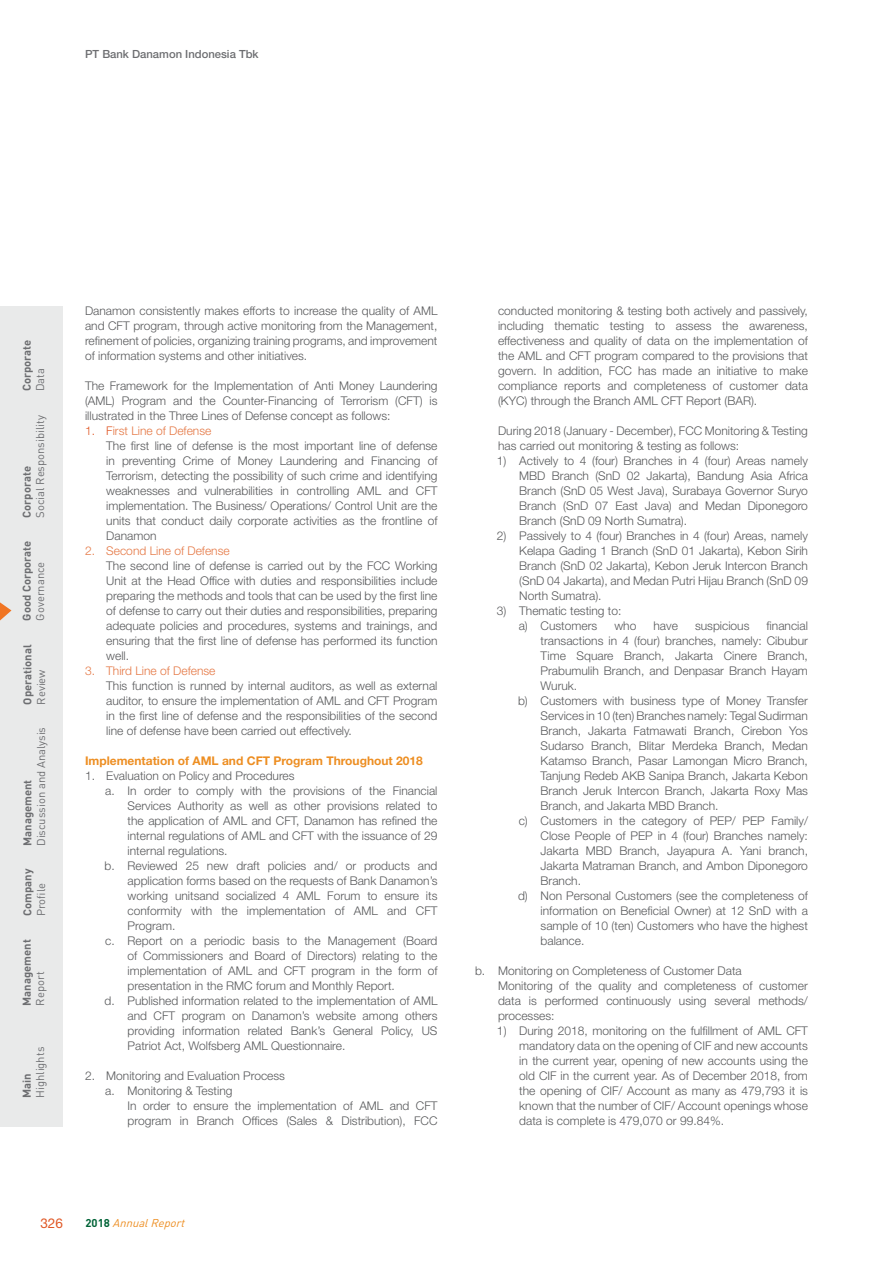
<style>
.page{position:relative;width:893px;height:1263px;background:#fff}
.page>*{position:absolute;margin:0;border:0;box-sizing:border-box;transform-origin:0 0}
.t1{font:13.5px "Helvetica Neue LT Std";color:#e05826}
.t2{font:300 12px/15px "Helvetica Neue LT Std";color:#58595b;text-align:justify}
.t3{font:700 12px "Helvetica Neue LT Std";color:#ed8e22}
.t4{font:300 12px "Helvetica Neue LT Std";color:#e57845}
.t5{font:11.25px "DIN Pro";color:#6d6e71}
.t6{font:700 11.25px "DIN Pro";color:#6d6e71}
.t7{font:500 11.25px "Helvetica Neue LT Std";color:#6d6e71}
.t8{font:italic 11.25px "DIN Pro";color:#ed8e22}
.s1{color:#e05826}
.s2{color:#e57845}
.s3{font-weight:700;font-style:normal;color:#006337}
</style>
<div class="page">
<div style="left:0;top:306px;width:63px;height:821px;background:#e9eaea"></div>
<svg style="left:0;top:602px;width:11px;height:18px"></svg>
<p class="t7" style="left:85px;top:47px;width:175px">PT Bank Danamon Indonesia Tbk</p>
<p class="t6" style="left:19px;top:391px;width:53px;rotate:-90deg">Corporate</p>
<p class="t5" style="left:33px;top:391px;width:25px;rotate:-90deg">Data</p>
<p class="t5" style="left:33px;top:518px;width:104px;rotate:-90deg">Social Responsibility</p>
<p class="t6" style="left:19px;top:518px;width:53px;rotate:-90deg">Corporate</p>
<p class="t6" style="left:19px;top:620px;width:82px;rotate:-90deg">Good Corporate</p>
<p class="t5" style="left:33px;top:620px;width:60px;rotate:-90deg">Governance</p>
<p class="t6" style="left:20px;top:705px;width:61px;rotate:-90deg">Operational</p>
<p class="t5" style="left:33px;top:705px;width:37px;rotate:-90deg">Review</p>
<p class="t5" style="left:33px;top:846px;width:121px;rotate:-90deg">Discussion and Analysis</p>
<p class="t6" style="left:20px;top:846px;width:68px;rotate:-90deg">Management</p>
<p class="t6" style="left:20px;top:916px;width:49px;rotate:-90deg">Company</p>
<p class="t5" style="left:33px;top:916px;width:34px;rotate:-90deg">Profile</p>
<p class="t6" style="left:19px;top:1006px;width:68px;rotate:-90deg">Management</p>
<p class="t5" style="left:33px;top:1006px;width:35px;rotate:-90deg">Report</p>
<p class="t5" style="left:33px;top:1098px;width:53px;rotate:-90deg">Highlights</p>
<p class="t6" style="left:19px;top:1098px;width:26px;rotate:-90deg">Main</p>
<p class="t2" style="left:85px;top:303px;width:354px">Danamon consistently makes efforts to increase the quality of AML and CFT program, through active monitoring from the Management, refinement of policies, organizing training programs, and improvement of information systems and other initiatives.</p>
<p class="t2" style="left:85px;top:378px;width:354px">The Framework for the Implementation of Anti Money Laundering (AML) Program and the Counter-Financing of Terrorism (CFT) is illustrated in the Three Lines of Defense concept as follows:</p>
<p class="t2" style="left:106px;top:423px;width:333px;text-align:left;text-indent:-21px"><span class="s1">1. F</span><span class="s2">irst Line of Defense<br></span>The first line of defense is the most important line of defense in preventing Crime of Money Laundering and Financing of Terrorism, detecting the possibility of such crime and identifying weaknesses and vulnerabilities in controlling AML and CFT implementation. The Business/ Operations/ Control Unit are the units that conduct daily corporate activities as the frontline of Danamon</p>
<p class="t4" style="left:85px;top:543px;width:146px">2. Second Line of Defense</p>
<p class="t2" style="left:106px;top:558px;width:333px">The second line of defense is carried out by the FCC Working Unit at the Head Office with duties and responsibilities include preparing the methods and tools that can be used by the first line of defense to carry out their duties and responsibilities, preparing adequate policies and procedures, systems and trainings, and ensuring that the first line of defense has performed its function well.</p>
<p class="t4" style="left:85px;top:663px;width:132px">3. Third Line of Defense</p>
<p class="t2" style="left:106px;top:678px;width:333px">This function is runned by internal auditors, as well as external auditor, to ensure the implementation of AML and CFT Program in the first line of defense and the responsibilities of the second line of defense have been carried out effectively.</p>
<p class="t3" style="left:85px;top:753px;width:339px">Implementation of AML and CFT Program Throughout 2018</p>
<p class="t2" style="left:85px;top:768px;width:211px">1. Evaluation on Policy and Procedures</p>
<p class="t2" style="left:105px;top:783px;width:334px">a. In order to comply with the provisions of the Financial</p>
<p class="t2" style="left:128px;top:798px;width:311px">Services Authority as well as other provisions related to</p>
<p class="t2" style="left:128px;top:813px;width:311px">the application of AML and CFT, Danamon has refined the</p>
<p class="t2" style="left:128px;top:828px;width:311px">internal regulations of AML and CFT with the issuance of 29</p>
<p class="t2" style="left:128px;top:843px;width:102px">internal regulations.</p>
<p class="t2" style="left:105px;top:858px;width:334px">b. Reviewed 25 new draft policies and/ or products and</p>
<p class="t2" style="left:128px;top:873px;width:311px">application forms based on the requests of Bank Danamon’s</p>
<p class="t2" style="left:128px;top:888px;width:311px">working unitsand socialized 4 AML Forum to ensure its</p>
<p class="t2" style="left:128px;top:903px;width:311px">conformity with the implementation of AML and CFT</p>
<p class="t2" style="left:128px;top:918px;width:49px">Program.</p>
<p class="t2" style="left:105px;top:933px;width:334px">c. Report on a periodic basis to the Management (Board</p>
<p class="t2" style="left:128px;top:948px;width:311px">of Commissioners and Board of Directors) relating to the</p>
<p class="t2" style="left:128px;top:963px;width:311px">implementation of AML and CFT program in the form of</p>
<p class="t2" style="left:128px;top:978px;width:269px">presentation in the RMC forum and Monthly Report.</p>
<p class="t2" style="left:105px;top:993px;width:334px">d. Published information related to the implementation of AML</p>
<p class="t2" style="left:128px;top:1008px;width:311px">and CFT program on Danamon’s website among others</p>
<p class="t2" style="left:128px;top:1023px;width:311px">providing information related Bank’s General Policy, US</p>
<p class="t2" style="left:128px;top:1038px;width:219px">Patriot Act, Wolfsberg AML Questionnaire.</p>
<p class="t2" style="left:105px;top:1068px;width:181px;text-indent:-20px">2. Monitoring and Evaluation Process a. Monitoring &amp; Testing</p>
<p class="t2" style="left:128px;top:1098px;width:311px">In order to ensure the implementation of AML and CFT program in Branch Offices (Sales &amp; Distribution), FCC</p>
<p class="t1" style="left:40px;top:1215px;width:24px">326</p>
<p class="t8" style="left:85px;top:1215px;width:104px"><span class="s3">2 0 1 8</span> AnnualReport</p>
<p class="t2" style="left:498px;top:303px;width:311px">conducted monitoring &amp; testing both actively and passively, including thematic testing to assess the awareness, effectiveness and quality of data on the implementation of the AML and CFT program compared to the provisions that govern. In addition, FCC has made an initiative to make compliance reports and completeness of customer data (KYC) through the Branch AML CFT Report (BAR).</p>
<p class="t2" style="left:498px;top:423px;width:311px">During 2018 (January - December), FCC Monitoring &amp; Testing has carried out monitoring &amp; testing as follows:</p>
<p class="t2" style="left:519px;top:453px;width:290px;text-indent:-22px">1) Actively to 4 (four) Branches in 4 (four) Areas namely MBD Branch (SnD 02 Jakarta), Bandung Asia Africa Branch (SnD 05 West Java), Surabaya Governor Suryo Branch (SnD 07 East Java) and Medan Diponegoro Branch (SnD 09 North Sumatra).</p>
<p class="t2" style="left:519px;top:528px;width:290px;text-indent:-22px">2) Passively to 4 (four) Branches in 4 (four) Areas, namely Kelapa Gading 1 Branch (SnD 01 Jakarta), Kebon Sirih Branch (SnD 02 Jakarta), Kebon Jeruk Intercon Branch (SnD 04 Jakarta), and Medan Putri Hijau Branch (SnD 09<br>North Sumatra).</p>
<p class="t2" style="left:497px;top:603px;width:126px;text-align:center">3) Thematic testing to: a) Customers</p>
<p class="t2" style="left:614px;top:618px;width:24px">who</p>
<p class="t2" style="left:653px;top:618px;width:26px">have</p>
<p class="t2" style="left:695px;top:618px;width:56px">suspicious</p>
<p class="t2" style="left:767px;top:618px;width:43px">financial</p>
<p class="t2" style="left:541px;top:633px;width:269px">transactions in 4 (four) branches, namely: Cibubur</p>
<p class="t2" style="left:541px;top:648px;width:269px">Time Square Branch, Jakarta Cinere Branch,</p>
<p class="t2" style="left:541px;top:663px;width:269px">Prabumulih Branch, and Denpasar Branch Hayam</p>
<p class="t2" style="left:541px;top:678px;width:38px">Wuruk.</p>
<p class="t2" style="left:518px;top:693px;width:291px">b) Customers with business type of Money Transfer</p>
<p class="t2" style="left:541px;top:708px;width:269px">Services in 10 (ten) Branches namely: Tegal Sudirman</p>
<p class="t2" style="left:541px;top:723px;width:269px">Branch, Jakarta Fatmawati Branch, Cirebon Yos</p>
<p class="t2" style="left:541px;top:738px;width:269px">Sudarso Branch, Blitar Merdeka Branch, Medan</p>
<p class="t2" style="left:541px;top:753px;width:269px">Katamso Branch, Pasar Lamongan Micro Branch,</p>
<p class="t2" style="left:541px;top:768px;width:269px">Tanjung Redeb AKB Sanipa Branch, Jakarta Kebon</p>
<p class="t2" style="left:541px;top:783px;width:269px">Branch Jeruk Intercon Branch, Jakarta Roxy Mas</p>
<p class="t2" style="left:541px;top:798px;width:180px">Branch, and Jakarta MBD Branch.</p>
<p class="t2" style="left:519px;top:813px;width:291px">c) Customers in the category of PEP/ PEP Family/</p>
<p class="t2" style="left:541px;top:828px;width:269px">Close People of PEP in 4 (four) Branches namely:</p>
<p class="t2" style="left:541px;top:843px;width:269px">Jakarta MBD Branch, Jayapura A. Yani branch,</p>
<p class="t2" style="left:541px;top:858px;width:269px">Jakarta Matraman Branch, and Ambon Diponegoro</p>
<p class="t2" style="left:541px;top:873px;width:42px">Branch.</p>
<p class="t2" style="left:518px;top:888px;width:291px">d) Non Personal Customers (see the completeness of</p>
<p class="t2" style="left:541px;top:903px;width:269px">information on Beneficial Owner) at 12 SnD with a</p>
<p class="t2" style="left:541px;top:918px;width:269px">sample of 10 (ten) Customers who have the highest</p>
<p class="t2" style="left:541px;top:933px;width:45px">balance.</p>
<p class="t2" style="left:498px;top:963px;width:311px;text-align:left;text-indent:-23px">b. Monitoring on Completeness of Customer Data<br>Monitoring of the quality and completeness of customer data is performed continuously using several methods/ processes:</p>
<p class="t2" style="left:519px;top:1023px;width:290px;text-indent:-22px">1) During 2018, monitoring on the fulfillment of AML CFT mandatory data on the opening of CIF and new accounts in the current year, opening of new accounts using the old CIF in the current year. As of December 2018, from the opening of CIF/ Account as many as 479,793 it is known that the number of CIF/ Account openings whose data is complete is 479,070 or 99.84%.</p>
</div>
